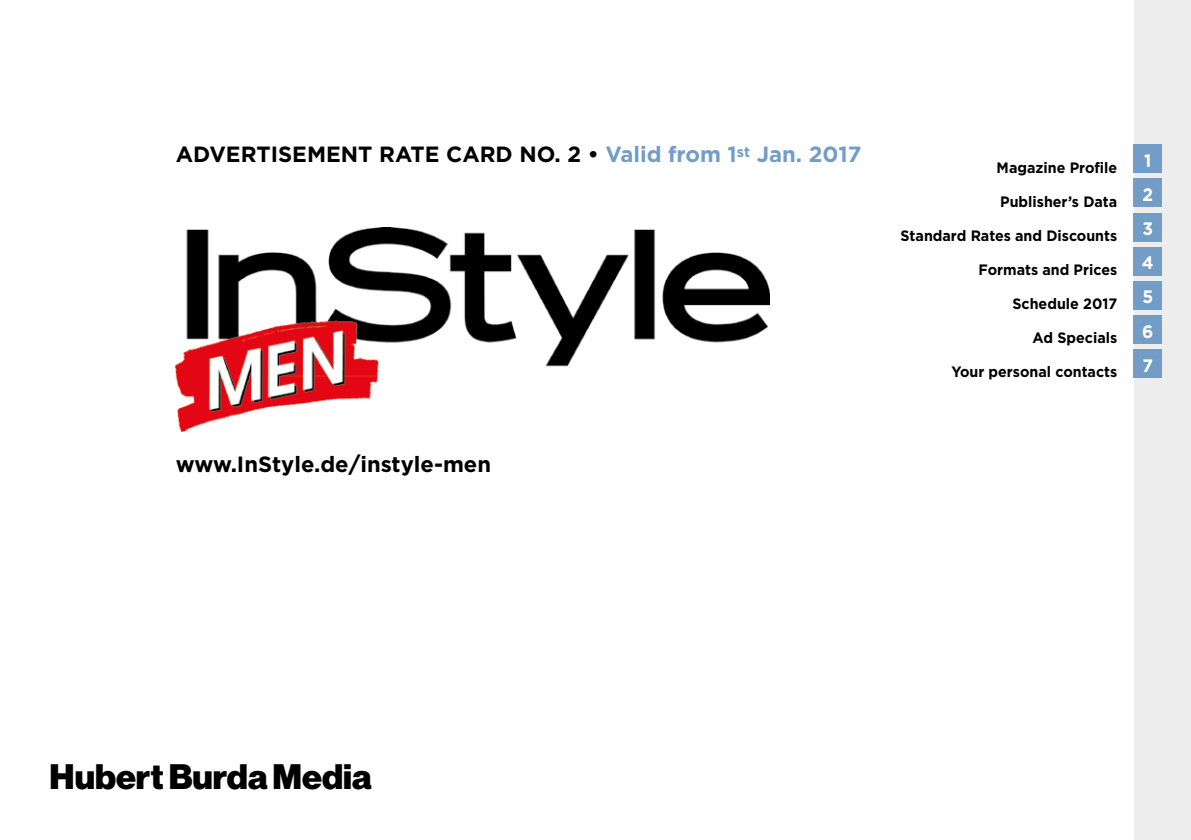
<style>
.page{position:relative;width:1191px;height:840px;background:#fff}
.page>*{position:absolute;margin:0;border:0;box-sizing:border-box;transform-origin:0 0}
.t1{font:34.6px "Neue Haas Groteskfor Burda D 95";color:#000}
.t2{font:700 22px "Gotham";color:#000}
.t3{font:700 18px "Gotham";color:#fff;scale:.95 1}
.t4{font:700 15px "Gotham";color:#000;scale:.95 1}
.s1{color:#719dc6}
</style>
<div class="page">
<img style="left:176px;top:227px;width:593px;height:204px">
<div style="left:1134px;top:0;width:57px;height:839px;background:#ededed"></div>
<div style="left:1133px;top:145px;width:29px;height:28px;background:#719dc6"></div>
<div style="left:1133px;top:179px;width:29px;height:28px;background:#719dc6"></div>
<div style="left:1133px;top:213px;width:29px;height:28px;background:#719dc6"></div>
<div style="left:1133px;top:247px;width:29px;height:28px;background:#719dc6"></div>
<div style="left:1133px;top:281px;width:29px;height:28px;background:#719dc6"></div>
<div style="left:1133px;top:315px;width:29px;height:28px;background:#719dc6"></div>
<div style="left:1133px;top:349px;width:29px;height:28px;background:#719dc6"></div>
<h2 class="t2" style="left:176px;top:140px;width:687px">ADVERTISEMENT RATE CARD NO. 2 • <span class="s1">Valid from 1</span><sup>st</sup> <span class="s1">Jan. 2017</span></h2>
<h2 class="t2" style="left:176px;top:449px;width:317px">www.InStyle.de/instyle-men</h2>
<p class="t4" style="left:996px;top:158px;width:128px">Magazine Profile</p>
<p class="t4" style="left:1000px;top:192px;width:125px">Publisher’s Data</p>
<p class="t4" style="left:900px;top:226px;width:229px">Standard Rates and Discounts</p>
<p class="t4" style="left:978px;top:260px;width:147px">Formats and Prices</p>
<p class="t4" style="left:1012px;top:294px;width:112px">Schedule 2017</p>
<p class="t4" style="left:1032px;top:328px;width:91px">Ad Specials</p>
<p class="t4" style="left:951px;top:362px;width:176px">Your personal contacts</p>
<p class="t3" style="left:1144px;top:149px;width:9px">1</p>
<p class="t3" style="left:1142px;top:183px;width:13px">2</p>
<p class="t3" style="left:1142px;top:217px;width:13px">3</p>
<p class="t3" style="left:1142px;top:251px;width:14px">4</p>
<p class="t3" style="left:1142px;top:285px;width:13px">5</p>
<p class="t3" style="left:1142px;top:319px;width:13px">6</p>
<p class="t3" style="left:1142px;top:353px;width:13px">7</p>
<h1 class="t1" style="left:50px;top:755px;width:323px">Hubert Burda Media</h1>
</div>
